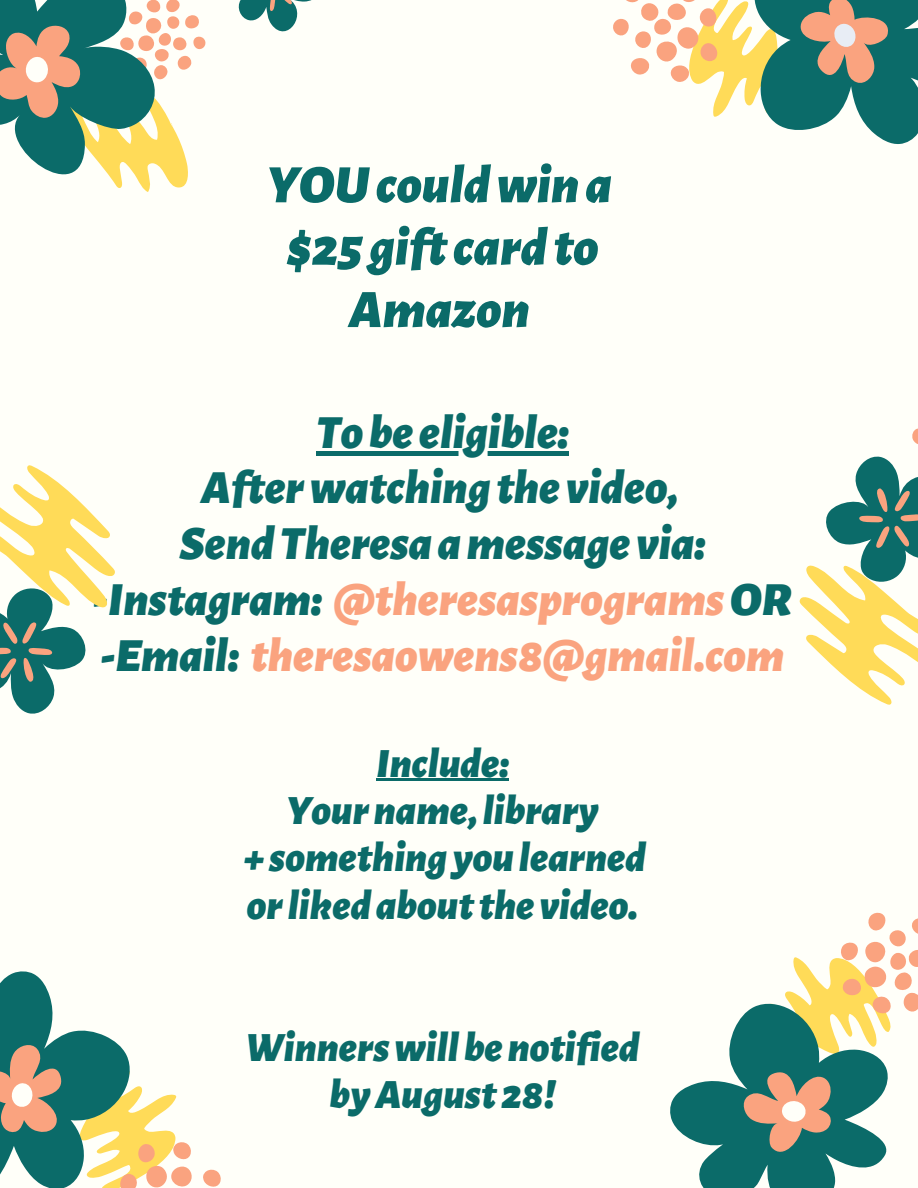
<style>
.page{position:relative;width:918px;height:1188px;background:#fffff9}
.page>*{position:absolute;margin:0;border:0;box-sizing:border-box;transform-origin:0 0}
.t1{font:italic 900 54px/62.4px "Alegreya Sans";color:#0b6b69;text-align:center}
.t2{font:italic 900 48px/55.9px "Alegreya Sans";color:#0b6b69;text-align:center}
.t3{font:italic 900 42px/47.2px "Alegreya Sans";color:#0b6b69;text-align:center}
.s1{color:#faa37f}
</style>
<div class="page">
<hr style="left:316px;top:452px;width:253px;height:4px;background:#0b6b69">
<hr style="left:376px;top:779px;width:133px;height:2px;background:#0b6b69">
<svg style="left:0;top:0;width:312px;height:192px"></svg>
<svg style="left:670px;top:912px;width:248px;height:276px"></svg>
<svg style="left:0;top:971px;width:192px;height:217px"></svg>
<svg style="left:203px;top:1169px;width:18px;height:18px"></svg>
<svg style="left:613px;top:0;width:305px;height:144px"></svg>
<svg style="left:0;top:465px;width:115px;height:249px"></svg>
<svg style="left:799px;top:428px;width:119px;height:277px"></svg>
<p class="t1" style="left:267px;top:155px;width:347px">YOUcouldwina $25giftcardto<br>Amazon</p>
<p class="t2" style="left:93px;top:405px;width:700px">Tobe eligible:<br>Afterwatchingthevideo,<br>SendTheresaamessagevia: -Instagram: <span class="s1">@theresasprograms</span>OR -Email: <span class="s1">theresaowens8@gmail.com</span></p>
<p class="t3" style="left:244px;top:740px;width:403px">Include:<br>Yourname,library +somethingyoulearned orlikedaboutthe video.</p>
<p class="t3" style="left:246px;top:1024px;width:396px">Winnerswillbenotified byAugust28!</p>
</div>
